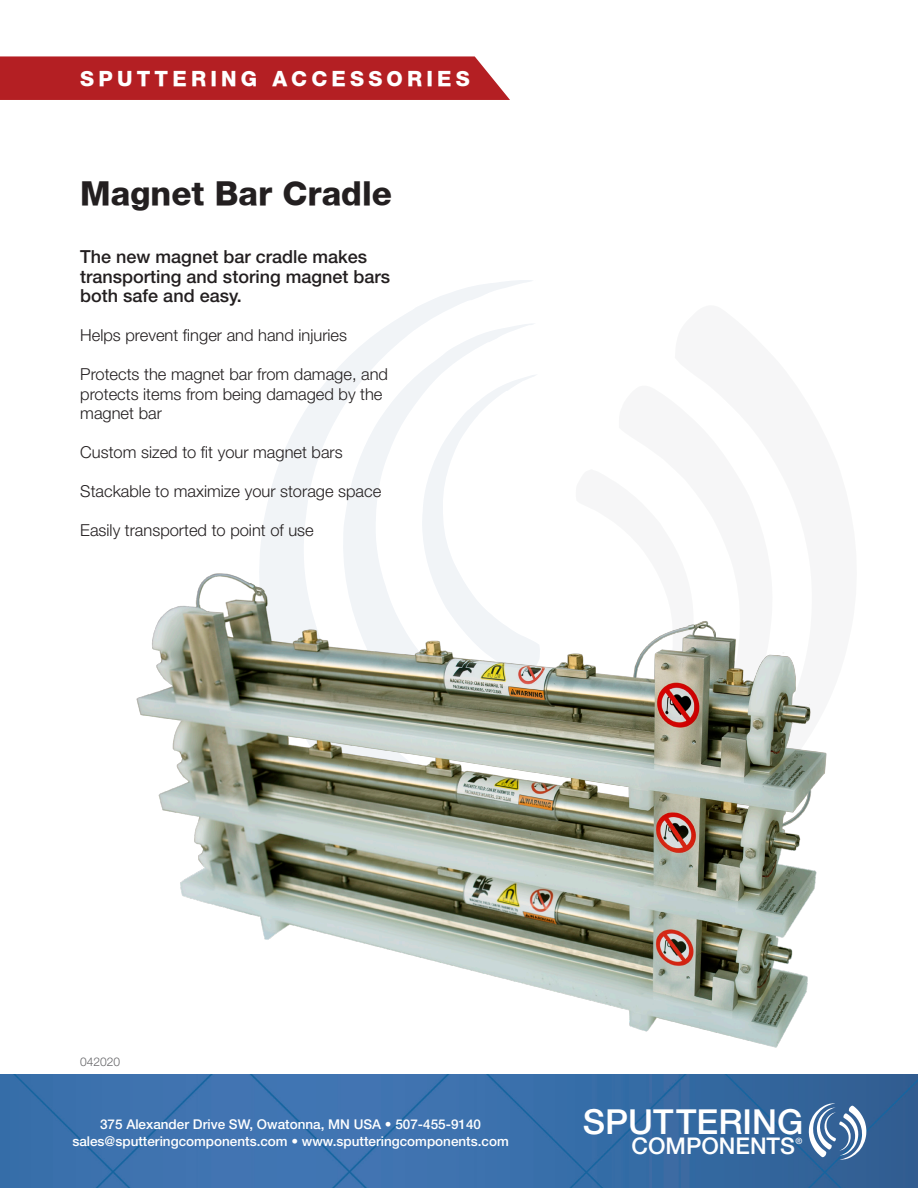
<style>
.page{position:relative;width:918px;height:1188px;background:#fff}
.page>*{position:absolute;margin:0;border:0;box-sizing:border-box;transform-origin:0 0}
.t1{font:500 34.5px "Helvetica Neue LT Std";color:#fff}
.t2{font:800 33px "Helvetica Neue";color:#231f20}
.t3{font:500 22.95px "Helvetica Neue LT Std";color:#fff}
.t4{font:800 21px "Helvetica Neue";letter-spacing:.2em;color:#fff}
.t5{font:500 18px/19.5px "Helvetica Neue LT Std";color:#231f20}
.t6{font:300 16.5px/19.5px "Helvetica Neue LT Pro";color:#231f20}
.t7{font:500 13.5px/16.2px "Helvetica Neue LT Std";color:#fff;text-align:center}
.t8{font:300 12px "Helvetica Neue LT Pro";color:#656568}
.t9{font:500 8.7px "Helvetica Neue LT Std";color:#fff}
</style>
<div class="page">
<img style="left:0;top:1075px;width:918px;height:113px">
<svg style="left:260px;top:280px;width:272px;height:284px"></svg>
<svg style="left:341px;top:323px;width:192px;height:241px"></svg>
<svg style="left:422px;top:374px;width:113px;height:190px"></svg>
<div style="left:0;top:56px;width:510px;height:44px;background:#b41f23"></div>
<svg style="left:808px;top:1103px;width:59px;height:57px"></svg>
<img style="left:136px;top:564px;width:691px;height:484px">
<p class="t4" style="left:80px;top:66px;width:391px">SPUTTERING ACCESSORIES</p>
<p class="t2" style="left:80px;top:173px;width:313px">Magnet Bar Cradle</p>
<p class="t5" style="left:80px;top:247px;width:311px">The new magnet bar cradle makes transporting and storing magnet bars both safe and easy.</p>
<p class="t6" style="left:80px;top:325px;width:268px">Helps prevent finger and hand injuries</p>
<p class="t6" style="left:80px;top:364px;width:309px">Protects the magnet bar from damage, and protects items from being damaged by the magnet bar</p>
<p class="t6" style="left:80px;top:442px;width:264px">Custom sized to fit your magnet bars</p>
<p class="t6" style="left:80px;top:481px;width:303px">Stackable to maximize your storage space</p>
<p class="t6" style="left:80px;top:520px;width:235px">Easily transported to point of use</p>
<p class="t8" style="left:80px;top:1054px;width:42px">042020</p>
<p class="t7" style="left:72px;top:1116px;width:438px">375 Alexander Drive SW, Owatonna, MN USA • 507-455-9140 sales@sputteringcomponents.com • www.sputteringcomponents.com</p>
<p class="t1" style="left:583px;top:1101px;width:222px">SPUTTERING</p>
<p class="t9" style="left:795px;top:1136px;width:8px">®</p>
<p class="t3" style="left:632px;top:1132px;width:165px">COMPONENTS</p>
</div>
